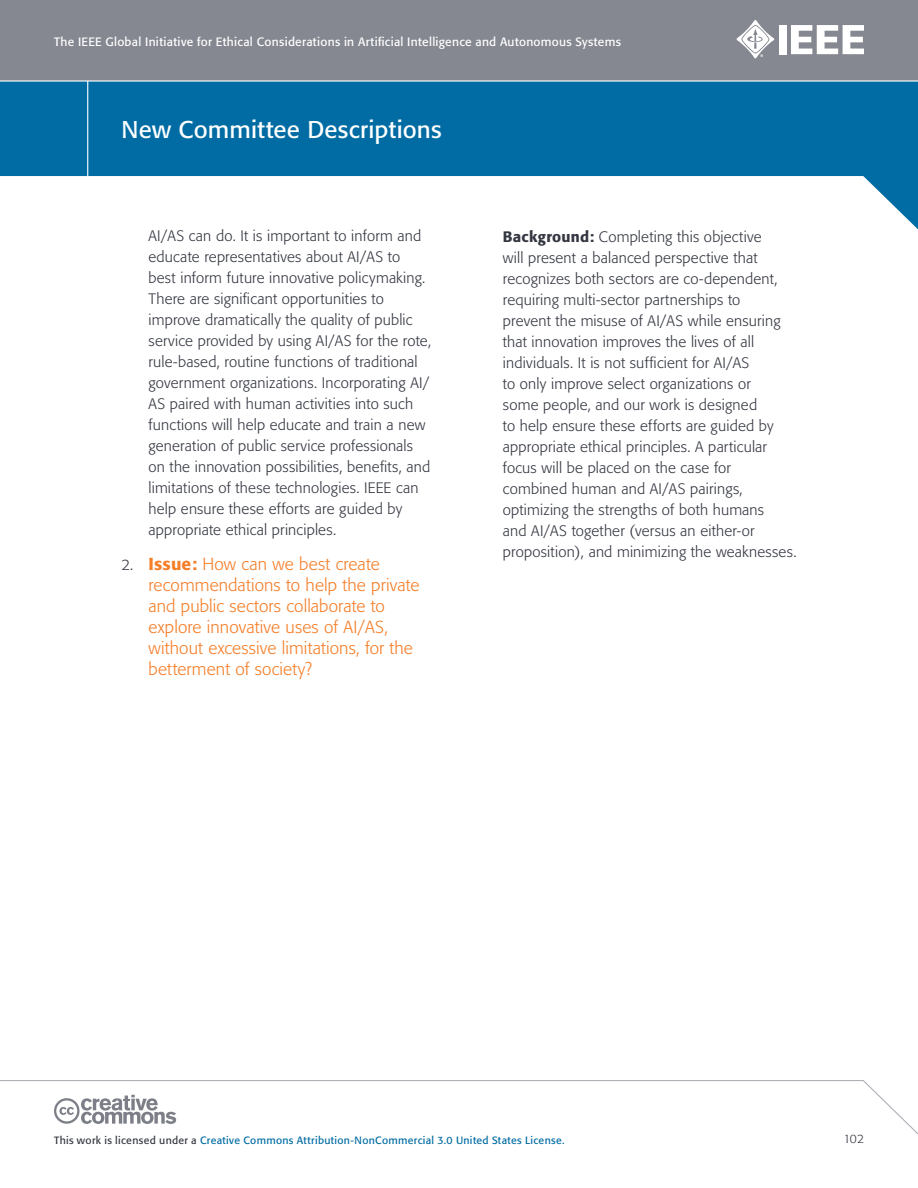
<style>
.page{position:relative;width:918px;height:1188px;background:#fff}
.page>*{position:absolute;margin:0;border:0;box-sizing:border-box;transform-origin:0 0}
.t1{font:24px "Formata";letter-spacing:.01em;color:#fff}
.t2{font:300 17.25px/21px "Formata";letter-spacing:.005em;color:#f57e29}
.t3{font:300 15px/21px "Formata";letter-spacing:.01em;color:#343741}
.t4{font:12px "Formata";letter-spacing:.025em;color:#fff}
.t5{font:300 12px "Formata";color:#343741}
.t6{font:10.5px "Formata";letter-spacing:.03em;color:#006ca3}
.s1{font-size:15px;color:#343741}
.s2{font-weight:500}
.s3{color:#343741}
</style>
<div class="page">
<div style="left:0;top:0;width:918px;height:81px;background:#868891"></div>
<svg style="left:0;top:82px;width:918px;height:147px;fill:#006ca3"></svg>
<svg style="left:0;top:1080px;width:918px;height:55px"></svg>
<hr style="left:0;top:80px;width:918px;height:2px;background:#fff">
<div style="left:779px;top:25px;width:8px;height:29px;background:#fff"></div>
<svg style="left:791px;top:25px;width:73px;height:29px"></svg>
<svg style="left:736px;top:20px;width:38px;height:38px"></svg>
<hr style="left:87px;top:81px;width:1px;height:95px;background:#fff">
<svg style="left:54px;top:1095px;width:122px;height:29px"></svg>
<p class="t4" style="left:54px;top:34px;width:568px">The IEEE Global Initiative for Ethical Considerations in Artificial Intelligence and Autonomous Systems</p>
<h1 class="t1" style="left:122px;top:115px;width:322px">New Committee Descriptions</h1>
<p class="t3" style="left:148px;top:226px;width:284px">AI/AS can do. It is important to inform and educate representatives about AI/AS to<br>best inform future innovative policymaking.<br>There are significant opportunities to improve dramatically the quality of public service provided by using AI/AS for the rote, rule-based, routine functions of traditional government organizations. Incorporating AI/ AS paired with human activities into such functions will help educate and train a new generation of public service professionals on the innovation possibilities, benefits, and limitations of these technologies. IEEE can help ensure these efforts are guided by appropriate ethical principles.</p>
<p class="t2" style="left:148px;top:553px;width:273px;text-indent:-27px"><span class="s1">2.</span> <span class="s2">Issue:</span> How can we best create recommendations to help the private and public sectors collaborate to explore innovative uses of AI/AS, without excessive limitations, for the betterment of society?</p>
<p class="t3" style="left:503px;top:226px;width:295px"><span class="s2">Background:</span> Completing this objective<br>will present a balanced perspective that recognizes both sectors are co-dependent, requiring multi-sector partnerships to<br>prevent the misuse of AI/AS while ensuring that innovation improves the lives of all individuals. It is not sufficient for AI/AS<br>to only improve select organizations or<br>some people, and our work is designed<br>to help ensure these efforts are guided by appropriate ethical principles. A particular focus will be placed on the case for combined human and AI/AS pairings, optimizing the strengths of both humans<br>and AI/AS together (versus an either-or proposition), and minimizing the weaknesses.</p>
<p class="t6" style="left:54px;top:1133px;width:512px"><span class="s3">This work is licensed under a</span> Creative Commons Attribution-NonCommercial 3.0 United States License.</p>
<p class="t5" style="left:843px;top:1132px;width:22px">102</p>
</div>
